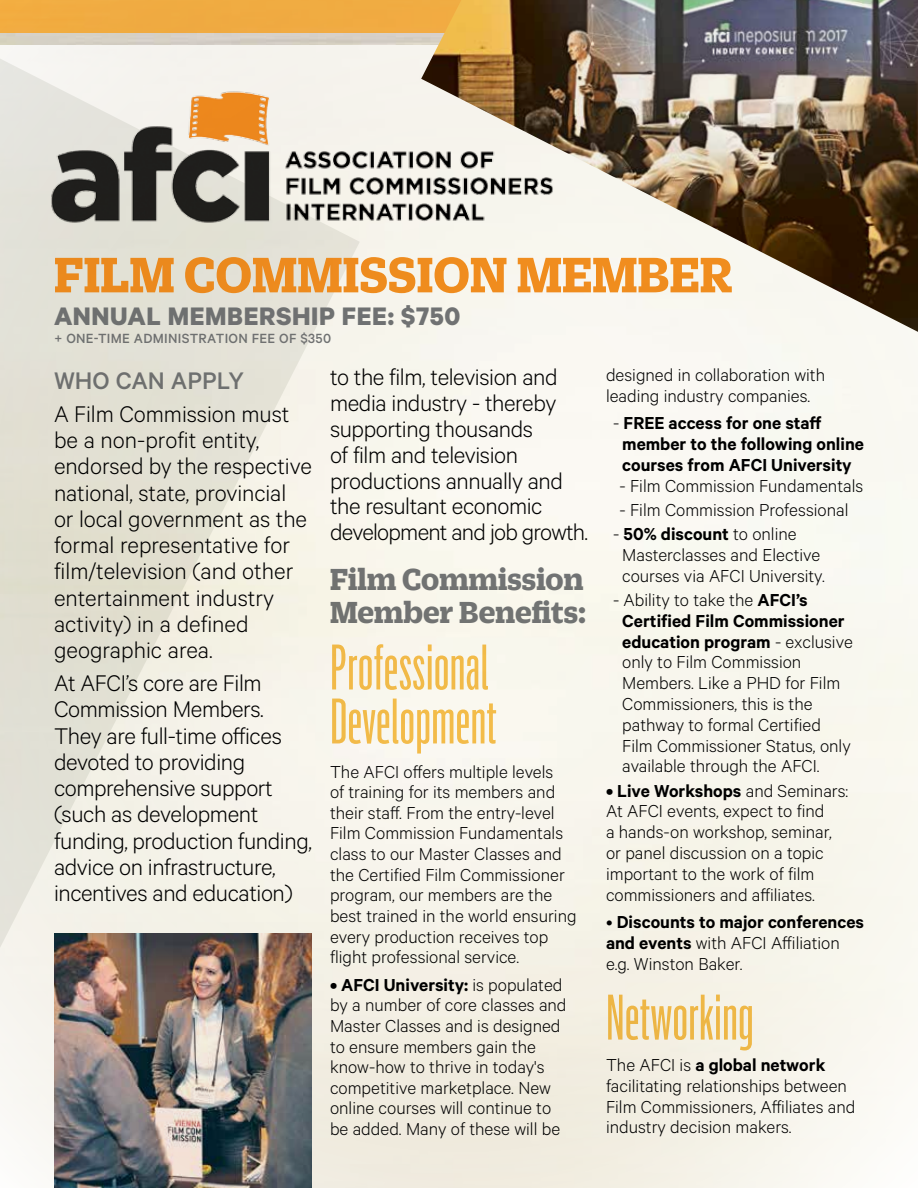
<style>
.page{position:relative;width:918px;height:1188px;background:#fff}
.page>*{position:absolute;margin:0;border:0;box-sizing:border-box;transform-origin:0 0}
.t1{font:63px/54px "Flama Ultracondensed Basic";color:#f8c14e}
.t2{font:700 54px "Zizou Slab";color:#f79221}
.t3{font:700 33px/33px "Zizou Slab";color:#74777c}
.t4{font:700 28.5px "Calibre";letter-spacing:.02em;color:#74777c}
.t5{font:500 27px "Calibre";color:#74777c}
.t6{font:300 25.5px/26.2px "Calibre";letter-spacing:-.015em;color:#000}
.t7{font:300 19.5px/20.9px "Calibre";color:#000}
.t8{font:600 19.5px/20.9px "Calibre";color:#000}
.t9{font:500 15px "Calibre";letter-spacing:.02em;color:#74777c}
.s1{font-weight:600}
.s2{font-weight:300}
</style>
<div class="page">
<img style="left:0;top:0;width:918px;height:1188px">
<h2 class="t2" style="left:54px;top:238px;width:680px">FILM COMMISSION MEMBER</h2>
<h3 class="t4" style="left:54px;top:299px;width:408px">ANNUAL MEMBERSHIP FEE: $750</h3>
<p class="t9" style="left:54px;top:330px;width:279px">+ ONE-TIME ADMINISTRATION FEE OF $350</p>
<h3 class="t6" style="left:330px;top:363px;width:259px">to the film, television and media industry - thereby supporting thousands<br>of film and television productions annually and the resultant economic development and job growth.</h3>
<h3 class="t3" style="left:330px;top:560px;width:258px">Film Commission<br>Member Benefits:</h3>
<h1 class="t1" style="left:330px;top:639px;width:168px">Professional<br>Development</h1>
<p class="t7" style="left:330px;top:760px;width:248px">The AFCI offers multiple levels<br>of training for its members and their staff. From the entry-level<br>Film Commission Fundamentals class to our Master Classes and the Certified Film Commissioner program, our members are the best trained in the world ensuring every production receives top flight professional service.</p>
<p class="t7" style="left:330px;top:973px;width:238px"><span class="s1">• AFCI University:</span> is populated by a number of core classes and<br>Master Classes and is designed to ensure members gain the know-how to thrive in today's competitive marketplace. New online courses will continue to be added. Many of these will be</p>
<p class="t7" style="left:606px;top:364px;width:221px">designed in collaboration with leading industry companies.</p>
<p class="t8" style="left:622px;top:412px;width:243px;text-indent:-9px"><span class="s2">-</span> FREE access for one staff member to the following online courses from AFCI University</p>
<p class="t7" style="left:620px;top:474px;width:245px">- Film Commission Fundamentals</p>
<p class="t7" style="left:620px;top:499px;width:230px">- Film Commission Professional</p>
<p class="t7" style="left:622px;top:523px;width:204px;text-indent:-9px">- <span class="s1">50% discount</span> to online<br>Masterclasses and Elective courses via AFCI University.</p>
<p class="t7" style="left:622px;top:589px;width:232px;text-indent:-9px">- Ability to take the <span class="s1">AFCI’s<br>Certified Film Commissioner education program</span> - exclusive only to Film Commission<br>Members. Like a PHD for Film<br>Commissioners, this is the pathway to formal Certified<br>Film Commissioner Status, only available through the AFCI.</p>
<p class="t7" style="left:606px;top:779px;width:244px"><span class="s1">• Live Workshops</span> and Seminars:<br>At AFCI events, expect to find<br>a hands-on workshop, seminar, or panel discussion on a topic important to the work of film commissioners and affiliates.</p>
<p class="t7" style="left:606px;top:911px;width:260px">• <span class="s1">Discounts to major conferences and events</span> with AFCI Affiliation e.g. Winston Baker.</p>
<h1 class="t1" style="left:606px;top:989px;width:149px">Networking</h1>
<p class="t7" style="left:606px;top:1053px;width:251px">The AFCI is <span class="s1">a global network </span>facilitating relationships between<br>Film Commissioners, Affiliates and industry decision makers.</p>
<h3 class="t5" style="left:54px;top:365px;width:191px">WHO CAN APPLY</h3>
<p class="t6" style="left:54px;top:400px;width:259px">A Film Commission must be a non-profit entity, endorsed by the respective national, state, provincial or local government as the formal representative for film/television (and other entertainment industry activity) in a defined geographic area.</p>
<h3 class="t6" style="left:54px;top:669px;width:260px">At AFCI’s core are Film<br>Commission Members.<br>They are full-time offices devoted to providing comprehensive support (such as development funding, production funding, advice on infrastructure, incentives and education)</h3>
</div>
